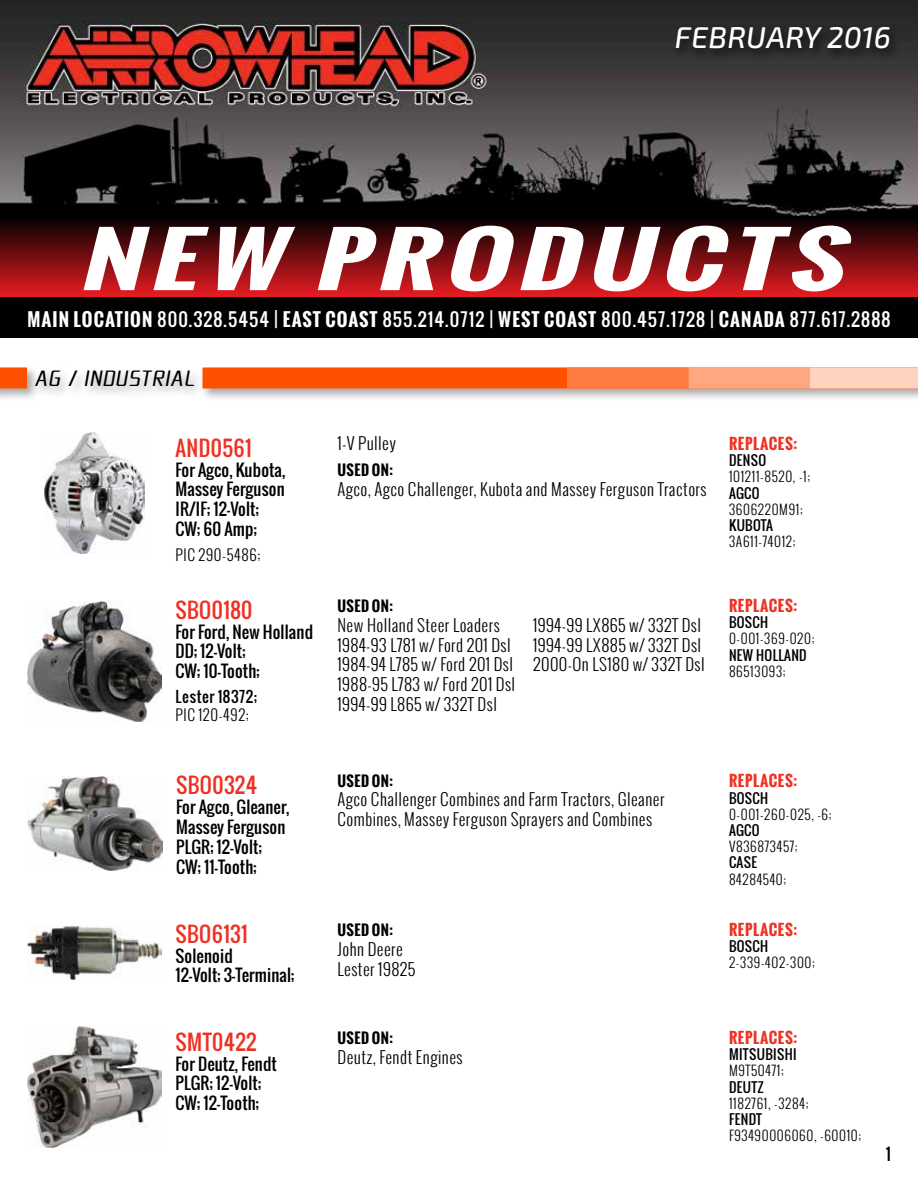
<style>
.page{position:relative;width:918px;height:1188px;background:#fff}
.page>*{position:absolute;margin:0;border:0;box-sizing:border-box;transform-origin:0 0}
.t1{font:italic 700 72px "Oswald";color:#fff;scale:1.5 1}
.t2{font:italic 500 30px "Exo 2.0";letter-spacing:.01em;color:#fff}
.t3{font:21px "Oswald";letter-spacing:.02em;color:#ee3124}
.t4{font:21px "Acute";letter-spacing:.025em;color:#000}
.t5{font:18px "Oswald";letter-spacing:.06em;color:#fff}
.t6{font:300 16.5px/19.8px "Oswald";letter-spacing:.025em;color:#000}
.t7{font:16.5px/19.8px "Oswald";letter-spacing:.01em;color:#000}
.t8{font:700 15px "Oswald";letter-spacing:.04em;color:#ee3124}
.t9{font:300 15px "Oswald";letter-spacing:.045em;color:#000}
.t10{font:15px "Oswald";letter-spacing:.045em;color:#000}
.t11{font:700 14.25px "Oswald";letter-spacing:.03em;color:#000}
.t12{font:300 13.5px "Oswald";letter-spacing:.05em;color:#000}
.t13{font:13.5px "Oswald";letter-spacing:.025em;color:#000}
.s1{font-weight:700}
</style>
<div class="page">
<img style="left:0;top:0;width:918px;height:338px">
<div style="left:0;top:216px;width:918px;height:81px;background:linear-gradient(to bottom,#010000,#e81c23)"></div>
<div style="left:672px;top:24px;width:228px;height:38px;background:#000;opacity:.75"></div>
<img style="left:44px;top:432px;width:101px;height:122px">
<img style="left:28px;top:776px;width:135px;height:95px">
<div style="left:0;top:364px;width:40px;height:37px;background:#000;opacity:.35"></div>
<div style="left:0;top:368px;width:27px;height:20px;background:#ff5000"></div>
<div style="left:199px;top:364px;width:719px;height:37px;background:#000;opacity:.35"></div>
<div style="left:203px;top:368px;width:715px;height:20px;background:#ff5000"></div>
<div style="left:567px;top:368px;width:122px;height:20px;background:#ff7c40"></div>
<div style="left:689px;top:368px;width:121px;height:20px;background:#ffa880"></div>
<div style="left:810px;top:368px;width:108px;height:20px;background:#ffd3bf"></div>
<div style="left:32px;top:367px;width:174px;height:32px;background:#000;opacity:.35"></div>
<img style="left:28px;top:1026px;width:133px;height:122px">
<img style="left:27px;top:925px;width:135px;height:55px">
<img style="left:27px;top:602px;width:135px;height:119px">
<h2 class="t2" style="left:675px;top:20px;width:218px">FEBRUARY 2016</h2>
<h1 class="t1" style="left:78px;top:206px;width:528px">NEW PRODUCTS</h1>
<p class="t5" style="left:28px;top:305px;width:864px"><span class="s1">MAIN LOCATION</span> 800.328.5454 | <span class="s1">EAST COAST</span> 855.214.0712 | <span class="s1">WEST COAST</span> 800.457.1728 | <span class="s1">CANADA</span> 877.617.2888</p>
<p class="t4" style="left:34px;top:365px;width:163px">AG / INDUSTRIAL</p>
<p class="t3" style="left:176px;top:432px;width:78px">AND0561</p>
<p class="t7" style="left:176px;top:460px;width:112px">For Agco, Kubota,<br>Massey Ferguson<br>IR/IF; 12-Volt;<br>CW; 60 Amp;</p>
<p class="t9" style="left:176px;top:544px;width:87px">PIC 290-5486;</p>
<p class="t3" style="left:176px;top:594px;width:78px">SBO0180</p>
<p class="t7" style="left:176px;top:622px;width:139px">For Ford, New Holland<br>DD; 12-Volt;<br>CW; 10-Tooth;</p>
<p class="t10" style="left:176px;top:685px;width:83px">Lester 18372;</p>
<p class="t9" style="left:176px;top:705px;width:75px">PIC 120-492;</p>
<p class="t3" style="left:176px;top:769px;width:82px">SBO0324</p>
<p class="t7" style="left:176px;top:797px;width:115px">For Agco, Gleaner,<br>Massey Ferguson<br>PLGR; 12-Volt;<br>CW; 11-Tooth;</p>
<p class="t3" style="left:176px;top:918px;width:74px">SBO6131</p>
<p class="t7" style="left:176px;top:946px;width:120px">Solenoid<br>12-Volt; 3-Terminal;</p>
<p class="t3" style="left:176px;top:1026px;width:83px">SMT0422</p>
<p class="t7" style="left:176px;top:1054px;width:103px">For Deutz, Fendt<br>PLGR; 12-Volt;<br>CW; 12-Tooth;</p>
<p class="t6" style="left:338px;top:433px;width:60px">1-V Pulley</p>
<p class="t11" style="left:338px;top:459px;width:57px">USED ON:</p>
<p class="t6" style="left:338px;top:479px;width:371px">Agco, Agco Challenger, Kubota and Massey Ferguson Tractors</p>
<p class="t11" style="left:338px;top:595px;width:57px">USED ON:</p>
<p class="t6" style="left:338px;top:615px;width:179px">New Holland Steer Loaders<br>1984-93 L781 w/ Ford 201 Dsl<br>1984-94 L785 w/ Ford 201 Dsl<br>1988-95 L783 w/ Ford 201 Dsl<br>1994-99 L865 w/ 332T Dsl</p>
<p class="t6" style="left:533px;top:615px;width:173px">1994-99 LX865 w/ 332T Dsl<br>1994-99 LX885 w/ 332T Dsl<br>2000-On LS180 w/ 332T Dsl</p>
<p class="t8" style="left:729px;top:432px;width:70px">REPLACES:</p>
<p class="t13" style="left:729px;top:450px;width:39px">DENSO</p>
<p class="t12" style="left:729px;top:467px;width:83px">101211-8520, -1;</p>
<p class="t13" style="left:729px;top:483px;width:32px">AGCO</p>
<p class="t12" style="left:729px;top:500px;width:75px">3606220M91;</p>
<p class="t13" style="left:729px;top:515px;width:46px">KUBOTA</p>
<p class="t12" style="left:729px;top:532px;width:68px">3A611-74012;</p>
<p class="t8" style="left:729px;top:594px;width:70px">REPLACES:</p>
<p class="t13" style="left:729px;top:612px;width:41px">BOSCH</p>
<p class="t12" style="left:729px;top:629px;width:87px">0-001-369-020;</p>
<p class="t13" style="left:729px;top:645px;width:79px">NEW HOLLAND</p>
<p class="t12" style="left:729px;top:662px;width:58px">86513093;</p>
<p class="t11" style="left:338px;top:770px;width:57px">USED ON:</p>
<p class="t6" style="left:338px;top:789px;width:329px">Agco Challenger Combines and Farm Tractors, Gleaner<br>Combines, Massey Ferguson Sprayers and Combines</p>
<p class="t8" style="left:729px;top:770px;width:70px">REPLACES:</p>
<p class="t13" style="left:729px;top:788px;width:41px">BOSCH</p>
<p class="t12" style="left:729px;top:805px;width:104px">0-001-260-025, -6;</p>
<p class="t13" style="left:729px;top:820px;width:32px">AGCO</p>
<p class="t12" style="left:729px;top:837px;width:70px">V836873457;</p>
<p class="t13" style="left:729px;top:852px;width:30px">CASE</p>
<p class="t12" style="left:729px;top:870px;width:59px">84284540;</p>
<p class="t11" style="left:337px;top:919px;width:57px">USED ON:</p>
<p class="t6" style="left:337px;top:939px;width:79px">John Deere<br>Lester 19825</p>
<p class="t8" style="left:729px;top:918px;width:70px">REPLACES:</p>
<p class="t13" style="left:729px;top:936px;width:41px">BOSCH</p>
<p class="t12" style="left:729px;top:953px;width:87px">2-339-402-300;</p>
<p class="t11" style="left:337px;top:1027px;width:57px">USED ON:</p>
<p class="t6" style="left:337px;top:1047px;width:127px">Deutz, Fendt Engines</p>
<p class="t8" style="left:729px;top:1026px;width:70px">REPLACES:</p>
<p class="t13" style="left:729px;top:1044px;width:69px">MITSUBISHI</p>
<p class="t12" style="left:729px;top:1061px;width:56px">M9T50471;</p>
<p class="t13" style="left:729px;top:1077px;width:36px">DEUTZ</p>
<p class="t12" style="left:729px;top:1094px;width:81px">1182761, -3284;</p>
<p class="t13" style="left:729px;top:1109px;width:35px">FENDT</p>
<p class="t12" style="left:729px;top:1126px;width:134px">F93490006060, -60010;</p>
<p class="t7" style="left:886px;top:1144px;width:7px">1</p>
</div>
